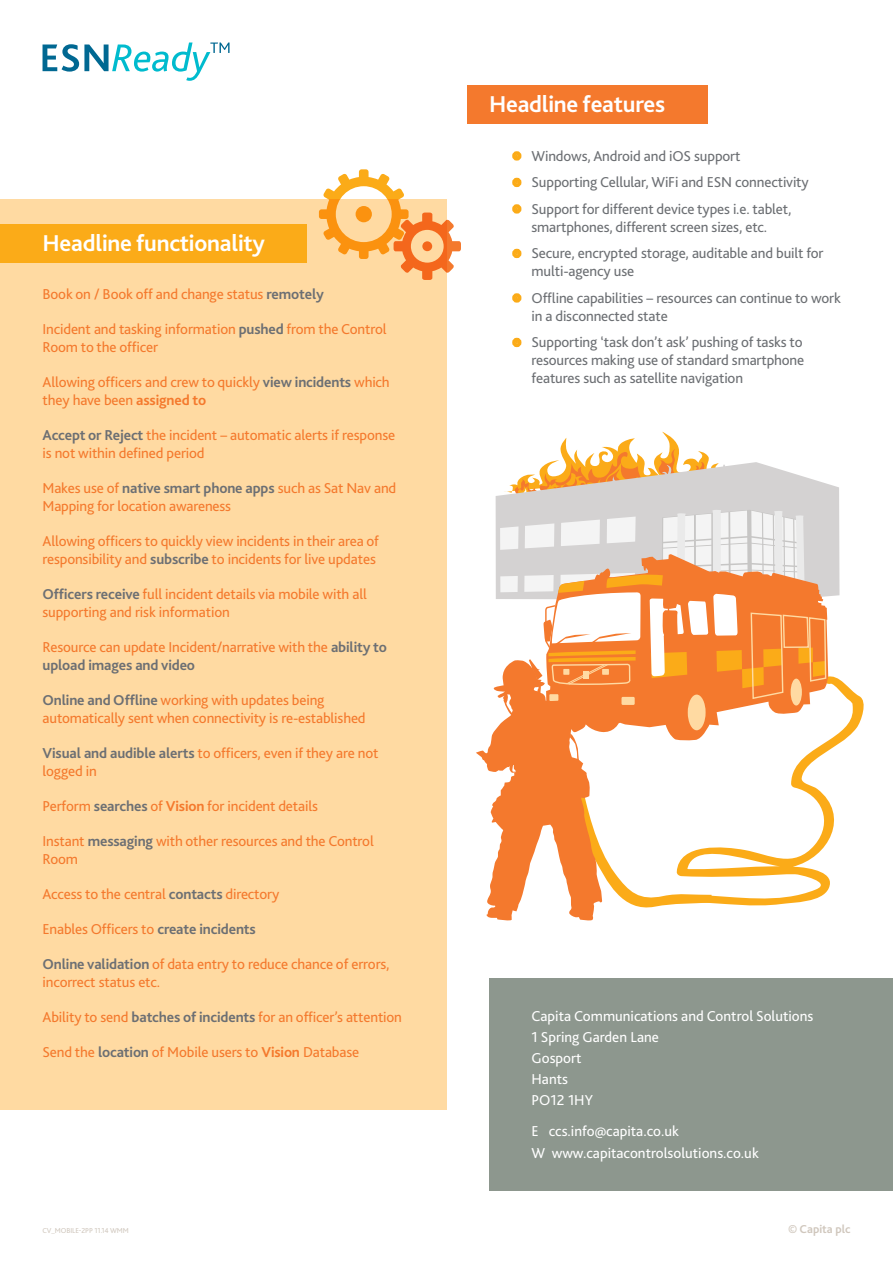
<style>
.page{position:relative;width:893px;height:1263px;background:#fff}
.page>*{position:absolute;margin:0;border:0;box-sizing:border-box;transform-origin:0 0}
.t1{font:700 24px "Bliss 2";letter-spacing:-.01em;color:#fff}
.t2{font:15px/18px "Bliss 2";letter-spacing:-.01em;color:#f4792d}
.t3{font:15px/18px "Bliss 2";letter-spacing:-.01em;color:#6c6f73}
.t4{font:15px/21px "Bliss 2";color:#fff}
.t5{font:700 12px "Bliss 2";color:#d0c7bd}
.t6{font:7.5px "Bliss 2";letter-spacing:-.01em;color:#d0c7bd}
.s1{font-weight:700;color:#6c6f73}
.s2{font-weight:700}
.s3{color:#fbab18}
</style>
<div class="page">
<div style="left:0;top:200px;width:446px;height:910px;background:#ffdaa2"></div>
<div style="left:489px;top:978px;width:404px;height:213px;background:#8d978e"></div>
<div style="left:0;top:225px;width:306px;height:38px;background:#fbab18"></div>
<div style="left:468px;top:85px;width:240px;height:38px;background:#f4792d"></div>
<div style="left:512px;top:151px;width:9px;height:10px;border:6px solid #fbab18;border-radius:50%"></div>
<div style="left:512px;top:178px;width:9px;height:9px;border:6px solid #fbab18;border-radius:50%"></div>
<div style="left:512px;top:204px;width:9px;height:10px;border:6px solid #fbab18;border-radius:50%"></div>
<div style="left:512px;top:249px;width:9px;height:9px;border:6px solid #fbab18;border-radius:50%"></div>
<div style="left:512px;top:293px;width:9px;height:10px;border:6px solid #fbab18;border-radius:50%"></div>
<div style="left:512px;top:338px;width:9px;height:9px;border:6px solid #fbab18;border-radius:50%"></div>
<svg style="left:319px;top:169px;width:142px;height:111px"></svg>
<svg style="left:551px;top:432px;width:158px;height:30px"></svg>
<svg style="left:496px;top:462px;width:343px;height:47px;fill:#d4d2d2"></svg>
<svg style="left:476px;top:509px;width:388px;height:412px"></svg>
<svg style="left:43px;top:43px;width:187px;height:38px"></svg>
<h1 class="t1" style="left:43px;top:229px;width:224px">Headline functionality</h1>
<p class="t2" style="left:43px;top:285px;width:283px">Book on / Book off and change status <span class="s1">remotely</span></p>
<p class="t2" style="left:43px;top:320px;width:346px">Incident and tasking information <span class="s1">pushed</span> from the Control<br>Room to the officer</p>
<p class="t2" style="left:43px;top:373px;width:349px">Allowing officers and crew to quickly <span class="s1">view incidents</span> which they have been <span class="s2">assigned to</span></p>
<p class="t2" style="left:43px;top:426px;width:354px"><span class="s1">Accept or Reject</span> the incident – automatic alerts if response is not within defined period</p>
<p class="t2" style="left:43px;top:479px;width:355px">Makes use of <span class="s1">native smart phone apps</span> such as Sat Nav and<br>Mapping for location awareness</p>
<p class="t2" style="left:43px;top:532px;width:338px">Allowing officers to quickly view incidents in their area of responsibility and <span class="s1">subscribe</span> to incidents for live updates</p>
<p class="t2" style="left:43px;top:585px;width:326px"><span class="s1">Officers receive</span> full incident details via mobile with all supporting and risk information</p>
<p class="t2" style="left:43px;top:638px;width:346px">Resource can update Incident/narrative with the <span class="s1">ability to upload images and video</span></p>
<p class="t2" style="left:43px;top:691px;width:325px"><span class="s1">Online and Offline</span> working with updates being automatically sent when connectivity is re-established</p>
<p class="t2" style="left:43px;top:744px;width:338px"><span class="s1">Visual and audible alerts</span> to officers, even if they are not logged in</p>
<p class="t2" style="left:43px;top:797px;width:277px">Perform <span class="s1">searches</span> of <span class="s2">Vision</span> for incident details</p>
<p class="t2" style="left:43px;top:832px;width:333px">Instant <span class="s1">messaging</span> with other resources and the Control<br>Room</p>
<p class="t2" style="left:43px;top:885px;width:238px">Access to the central <span class="s1">contacts</span> directory</p>
<p class="t2" style="left:43px;top:920px;width:215px">Enables Officers to <span class="s1">create incidents</span></p>
<p class="t2" style="left:43px;top:955px;width:349px"><span class="s1">Online validation</span> of data entry to reduce chance of errors, incorrect status etc.</p>
<p class="t2" style="left:43px;top:1008px;width:361px">Ability to send <span class="s1">batches of incidents</span> for an officer’s attention</p>
<p class="t2" style="left:43px;top:1043px;width:318px">Send the <span class="s1">location</span> of Mobile users to <span class="s2">Vision</span> Database</p>
<h1 class="t1" style="left:489px;top:89px;width:178px">Headline features</h1>
<p class="t3" style="left:514px;top:146px;width:227px"><span class="s3">•</span> Windows, Android and iOS support</p>
<p class="t3" style="left:514px;top:173px;width:296px"><span class="s3">•</span> Supporting Cellular, WiFi and ESN connectivity</p>
<p class="t3" style="left:514px;top:199px;width:278px;text-align:center"><span class="s3">•</span> Support for different device types i.e. tablet, smartphones, different screen sizes, etc.</p>
<p class="t3" style="left:531px;top:244px;width:294px;text-indent:-17px"><span class="s3">•</span> Secure, encrypted storage, auditable and built for multi-agency use</p>
<p class="t3" style="left:531px;top:288px;width:311px;text-indent:-17px"><span class="s3">•</span> Offline capabilities – resources can continue to work in a disconnected state</p>
<p class="t3" style="left:531px;top:333px;width:274px;text-align:justify;text-indent:-17px"><span class="s3">•</span> Supporting ‘task don’t ask’ pushing of tasks to resources making use of standard smartphone features such as satellite navigation</p>
<p class="t4" style="left:531px;top:1005px;width:283px">Capita Communications and Control Solutions<br>1 Spring Garden Lane<br>Gosport<br>Hants<br>PO12 1HY</p>
<p class="t4" style="left:531px;top:1120px;width:229px;line-height:22.2px">E ccs.info@capita.co.uk<br>W www.capitacontrolsolutions.co.uk</p>
<p class="t6" style="left:43px;top:1226px;width:88px">CV_MOBILE-2PP 11.14 WMM</p>
<p class="t5" style="left:788px;top:1222px;width:64px">© Capita plc</p>
</div>
